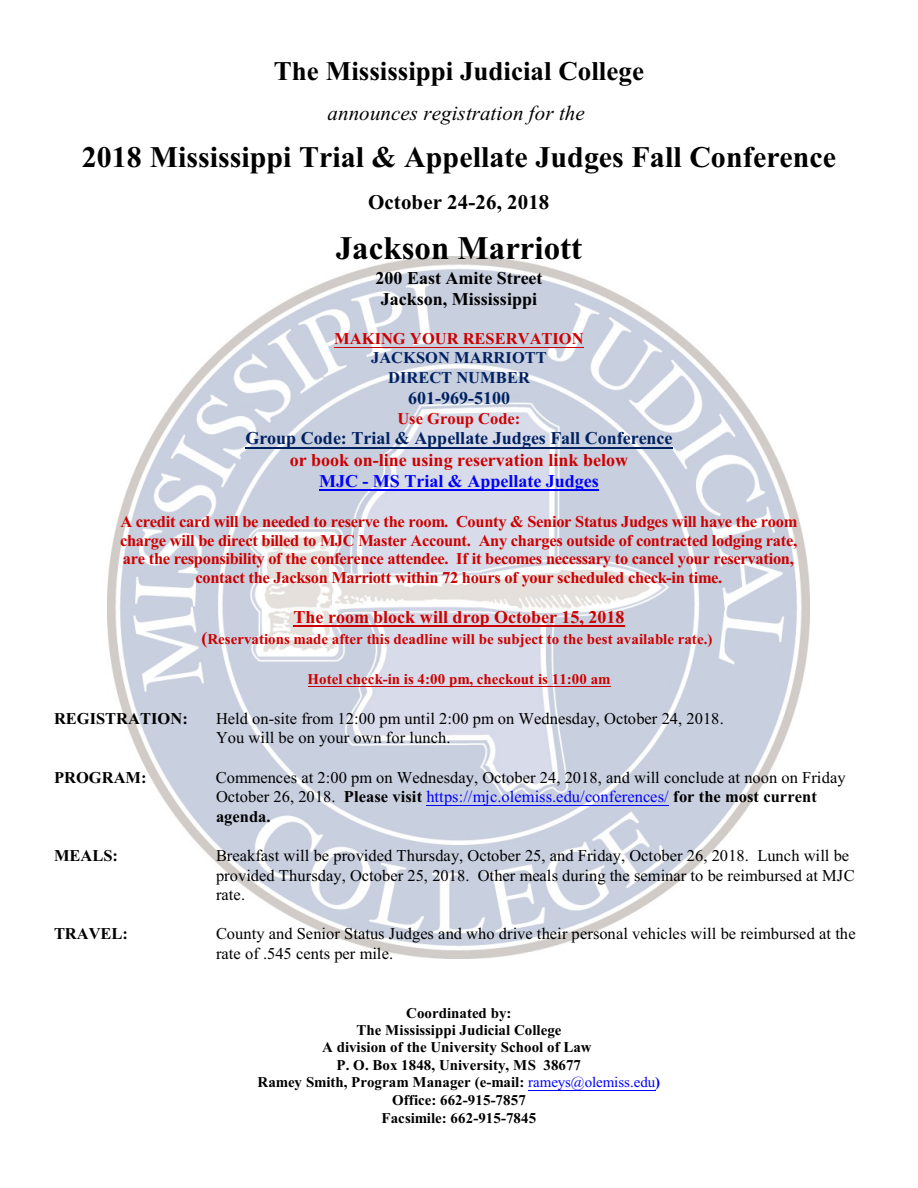
<style>
.page{position:relative;width:918px;height:1188px;background:#fff}
.page>*{position:absolute;margin:0;border:0;box-sizing:border-box;transform-origin:0 0}
.t1{font:700 33px "Times New Roman";color:#000}
.t2{font:700 30px "Times New Roman";color:#000}
.t3{font:700 27px "Times New Roman";color:#000}
.t4{font:italic 21px "Times New Roman";color:#000}
.t5{font:700 21px "Times New Roman";color:#000}
.t6{font:700 18px "Times New Roman";color:#c00}
.t7{font:700 18px "Times New Roman";color:#002161}
.t8{font:700 18px/21.3px "Times New Roman";color:#000}
.t9{font:700 18px "Times New Roman";color:#00f}
.t10{font:16.5px/19.5px "Times New Roman";color:#000}
.t11{font:700 16.5px/18.6px "Times New Roman";letter-spacing:-.02em;color:#c00;text-align:center}
.t12{font:700 16.5px "Times New Roman";color:#c00}
.t13{font:700 16.5px "Times New Roman";color:#000}
.t14{font:700 16.5px/19.5px "Times New Roman";color:#002161;text-align:center}
.t15{font:700 15px/17.5px "Times New Roman";color:#000;text-align:center}
.t16{font:700 15px "Times New Roman";color:#c00}
.s1{font-size:18px}
.s2{font-weight:700}
.s3{color:#00f}
.s4{font-weight:400;color:#00f}
</style>
<div class="page">
<img style="left:108px;top:257px;width:702px;height:702px">
<hr style="left:334px;top:347px;width:250px;height:1px;background:#c00">
<hr style="left:246px;top:447px;width:427px;height:1px;background:#002161">
<hr style="left:319px;top:490px;width:280px;height:1px;background:#00f">
<hr style="left:294px;top:626px;width:331px;height:1px;background:#c00">
<hr style="left:308px;top:686px;width:303px;height:1px;background:#c00">
<hr style="left:426px;top:805px;width:243px;height:1px;background:#00f">
<hr style="left:528px;top:1090px;width:127px;height:1px;background:#00f">
<h3 class="t3" style="left:274px;top:61px;width:372px">The Mississippi Judicial College</h3>
<p class="t4" style="left:328px;top:105px;width:259px">announces registration for the</p>
<h2 class="t2" style="left:82px;top:147px;width:756px">2018 Mississippi Trial &amp; Appellate Judges Fall Conference</h2>
<p class="t5" style="left:368px;top:195px;width:183px">October 24-26, 2018</p>
<h1 class="t1" style="left:336px;top:237px;width:248px">Jackson Marriott</h1>
<p class="t8" style="left:376px;top:269px;width:168px">200 East Amite Street<br>Jackson, Mississippi</p>
<p class="t12" style="left:334px;top:333px;width:251px">MAKING YOUR RESERVATION</p>
<p class="t14" style="left:371px;top:350px;width:177px">JACKSON MARRIOTT<br>DIRECT NUMBER</p>
<p class="t7" style="left:408px;top:392px;width:103px">601-969-5100</p>
<p class="t12" style="left:397px;top:412px;width:124px">Use Group Code:</p>
<p class="t7" style="left:246px;top:432px;width:429px">Group Code: Trial &amp; Appellate Judges Fall Conference</p>
<p class="t6" style="left:290px;top:453px;width:340px">or book on-line using reservation link below</p>
<p class="t9" style="left:319px;top:475px;width:281px">MJC - MS Trial &amp; Appellate Judges</p>
<p class="t11" style="left:120px;top:514px;width:679px">A credit card will be needed to reserve the room. County &amp; Senior Status Judges will have the room charge will be direct billed to MJC Master Account. Any charges outside of contracted lodging rate, are the responsibility of the conference attendee. If it becomes necessary to cancel your reservation, contact the Jackson Marriott within 72 hours of your scheduled check-in time.</p>
<p class="t6" style="left:294px;top:611px;width:332px">The room block will drop October 15, 2018</p>
<p class="t16" style="left:202px;top:634px;width:512px"><span class="s1">(</span>Reservations made after this deadline will be subject to the best available rate.)</p>
<p class="t16" style="left:308px;top:673px;width:305px">Hotel check-in is 4:00 pm, checkout is 11:00 am</p>
<p class="t13" style="left:54px;top:713px;width:135px">REGISTRATION:</p>
<p class="t10" style="left:216px;top:710px;width:509px">Held on-site from 12:00 pm until 2:00 pm on Wednesday, October 24, 2018.<br>You will be on your own for lunch.</p>
<p class="t13" style="left:54px;top:771px;width:94px">PROGRAM:</p>
<p class="t10" style="left:216px;top:769px;width:631px">Commences at 2:00 pm on Wednesday, October 24, 2018, and will conclude at noon on Friday<br>October 26, 2018. <span class="s2">Please visit</span> <span class="s3">https://mjc.olemiss.edu/conferences/</span> <span class="s2">for the most current agenda.</span></p>
<p class="t13" style="left:54px;top:850px;width:66px">MEALS:</p>
<p class="t10" style="left:216px;top:847px;width:640px">Breakfast will be provided Thursday, October 25, and Friday, October 26, 2018. Lunch will be provided Thursday, October 25, 2018. Other meals during the seminar to be reimbursed at MJC rate.</p>
<p class="t13" style="left:54px;top:928px;width:76px">TRAVEL:</p>
<p class="t10" style="left:216px;top:926px;width:641px">County and Senior Status Judges and who drive their personal vehicles will be reimbursed at the rate of .545 cents per mile.</p>
<p class="t15" style="left:258px;top:1005px;width:404px">Coordinated by:<br>The Mississippi Judicial College<br>A division of the University School of Law<br>P. O. Box 1848, University, MS 38677<br>Ramey Smith, Program Manager (e-mail: <span class="s4">rameys@olemiss.edu</span><span class="s3">)<br></span>Office: 662-915-7857<br>Facsimile: 662-915-7845</p>
</div>
